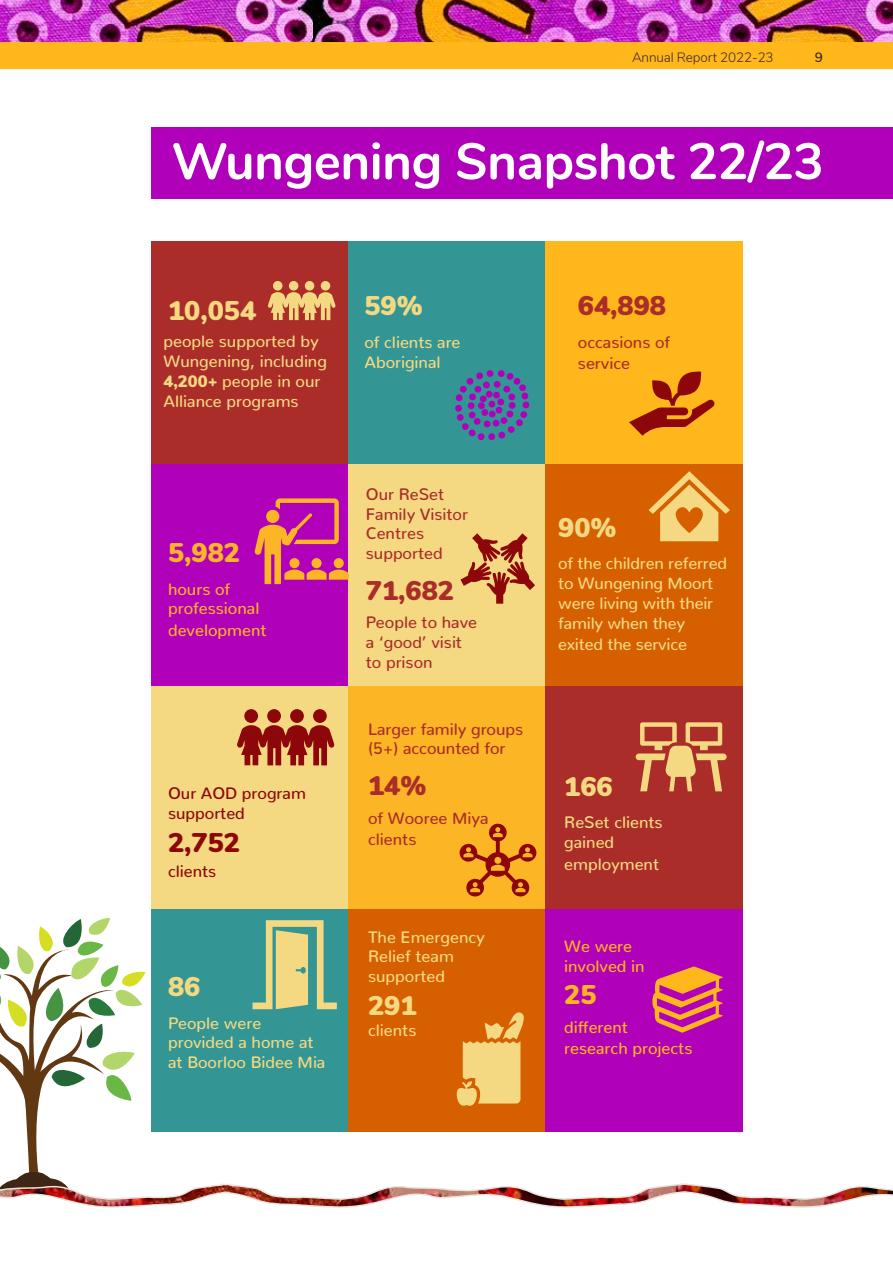
<style>
.page{position:relative;width:893px;height:1263px;background:#fff}
.page>*{position:absolute;margin:0;border:0;box-sizing:border-box;transform-origin:0 0}
.t1{font:700 51px "Nunito";letter-spacing:-.01em;color:#fff}
.t2{font:900 27px "Nunito";color:#f5d982}
.t3{font:900 27px "Nunito";color:#aa2d29}
.t4{font:900 27px "Nunito";color:#ab2d29}
.t5{font:900 27px "Nunito";color:#fcb524}
.t6{font:900 27px "Nunito";color:#8d070a}
.t7{font:900 27px "Nunito";color:#ffb71b}
.t8{font:500 16.5px/19.8px "Nunito";color:#f5d982}
.t9{font:500 16.5px/21.6px "Nunito";color:#aa2d29}
.t10{font:500 16.5px/19.8px "Nunito";color:#ab2d29}
.t11{font:500 16.5px/19.8px "Nunito";color:#ffb71b}
.t12{font:500 16.5px/19.8px "Nunito";color:#fcb524}
.t13{font:500 16.5px/19.8px "Nunito";color:#8d070a}
.t14{font:300 13.5px "Nunito";letter-spacing:-.01em;color:#3e2b2f}
.t15{font:600 13.5px "Nunito";color:#3e2b2f}
.s1{font-weight:900}
</style>
<div class="page">
<img style="left:0;top:1183px;width:893px;height:25px">
<img style="left:0;top:0;width:314px;height:42px">
<img style="left:314px;top:0;width:579px;height:42px">
<div style="left:0;top:42px;width:893px;height:27px;background:#ffb71b"></div>
<svg style="left:0;top:918px;width:145px;height:274px"></svg>
<div style="left:152px;top:128px;width:741px;height:71px;background:#b000ba"></div>
<div style="left:152px;top:242px;width:197px;height:222px;background:#aa2d29"></div>
<div style="left:349px;top:242px;width:197px;height:222px;background:#339694"></div>
<div style="left:546px;top:242px;width:197px;height:222px;background:#ffb71b"></div>
<div style="left:152px;top:464px;width:197px;height:222px;background:#b000ba"></div>
<div style="left:349px;top:464px;width:197px;height:222px;background:#f5d982"></div>
<div style="left:546px;top:464px;width:197px;height:222px;background:#d65f00"></div>
<div style="left:152px;top:686px;width:197px;height:223px;background:#f5d982"></div>
<div style="left:349px;top:686px;width:197px;height:223px;background:#fcb524"></div>
<div style="left:546px;top:686px;width:197px;height:223px;background:#aa2d29"></div>
<div style="left:152px;top:909px;width:197px;height:222px;background:#339694"></div>
<div style="left:349px;top:909px;width:197px;height:222px;background:#d65f00"></div>
<div style="left:546px;top:909px;width:197px;height:222px;background:#b000ba"></div>
<div style="left:321px;top:281px;width:9px;height:10px;background:#f5d982;border-radius:50%"></div>
<svg style="left:268px;top:292px;width:68px;height:28px"></svg>
<div style="left:273px;top:281px;width:9px;height:10px;background:#f5d982;border-radius:50%"></div>
<div style="left:305px;top:281px;width:9px;height:10px;background:#f5d982;border-radius:50%"></div>
<div style="left:289px;top:281px;width:9px;height:10px;background:#f5d982;border-radius:50%"></div>
<div style="left:313px;top:709px;width:14px;height:14px;background:#8d070a;border-radius:50%"></div>
<svg style="left:237px;top:725px;width:98px;height:40px"></svg>
<div style="left:244px;top:709px;width:14px;height:14px;background:#8d070a;border-radius:50%"></div>
<div style="left:290px;top:709px;width:14px;height:14px;background:#8d070a;border-radius:50%"></div>
<div style="left:267px;top:709px;width:14px;height:14px;background:#8d070a;border-radius:50%"></div>
<div style="left:476px;top:372px;width:7px;height:7px;background:#b000ba;border-radius:50%"></div>
<div style="left:487px;top:370px;width:6px;height:7px;background:#b000ba;border-radius:50%"></div>
<div style="left:498px;top:370px;width:7px;height:7px;background:#b000ba;border-radius:50%"></div>
<div style="left:507px;top:373px;width:7px;height:7px;background:#b000ba;border-radius:50%"></div>
<div style="left:514px;top:378px;width:6px;height:7px;background:#b000ba;border-radius:50%"></div>
<div style="left:519px;top:384px;width:7px;height:7px;background:#b000ba;border-radius:50%"></div>
<div style="left:521px;top:393px;width:7px;height:6px;background:#b000ba;border-radius:50%"></div>
<svg style="left:523px;top:402px;width:6px;height:6px"></svg>
<div style="left:520px;top:411px;width:7px;height:7px;background:#b000ba;border-radius:50%"></div>
<div style="left:516px;top:419px;width:7px;height:7px;background:#b000ba;border-radius:50%"></div>
<div style="left:508px;top:426px;width:7px;height:7px;background:#b000ba;border-radius:50%"></div>
<div style="left:498px;top:432px;width:7px;height:6px;background:#b000ba;border-radius:50%"></div>
<div style="left:488px;top:433px;width:7px;height:7px;background:#b000ba;border-radius:50%"></div>
<div style="left:478px;top:433px;width:6px;height:7px;background:#b000ba;border-radius:50%"></div>
<div style="left:469px;top:429px;width:6px;height:7px;background:#b000ba;border-radius:50%"></div>
<div style="left:462px;top:423px;width:7px;height:7px;background:#b000ba;border-radius:50%"></div>
<div style="left:457px;top:414px;width:7px;height:7px;background:#b000ba;border-radius:50%"></div>
<div style="left:455px;top:405px;width:7px;height:7px;background:#b000ba;border-radius:50%"></div>
<div style="left:456px;top:394px;width:7px;height:7px;background:#b000ba;border-radius:50%"></div>
<div style="left:460px;top:386px;width:7px;height:7px;background:#b000ba;border-radius:50%"></div>
<div style="left:467px;top:378px;width:6px;height:7px;background:#b000ba;border-radius:50%"></div>
<div style="left:475px;top:386px;width:6px;height:7px;background:#b000ba;border-radius:50%"></div>
<div style="left:483px;top:382px;width:7px;height:6px;background:#b000ba;border-radius:50%"></div>
<div style="left:494px;top:381px;width:6px;height:7px;background:#b000ba;border-radius:50%"></div>
<div style="left:503px;top:386px;width:7px;height:7px;background:#b000ba;border-radius:50%"></div>
<div style="left:508px;top:393px;width:7px;height:7px;background:#b000ba;border-radius:50%"></div>
<div style="left:509px;top:402px;width:7px;height:7px;background:#b000ba;border-radius:50%"></div>
<div style="left:506px;top:411px;width:7px;height:6px;background:#b000ba;border-radius:50%"></div>
<div style="left:500px;top:417px;width:7px;height:7px;background:#b000ba;border-radius:50%"></div>
<div style="left:493px;top:420px;width:6px;height:7px;background:#b000ba;border-radius:50%"></div>
<svg style="left:484px;top:421px;width:6px;height:6px"></svg>
<div style="left:474px;top:418px;width:7px;height:7px;background:#b000ba;border-radius:50%"></div>
<svg style="left:469px;top:412px;width:6px;height:6px"></svg>
<div style="left:468px;top:402px;width:7px;height:7px;background:#b000ba;border-radius:50%"></div>
<div style="left:469px;top:393px;width:7px;height:7px;background:#b000ba;border-radius:50%"></div>
<div style="left:486px;top:391px;width:7px;height:7px;background:#b000ba;border-radius:50%"></div>
<div style="left:493px;top:392px;width:7px;height:6px;background:#b000ba;border-radius:50%"></div>
<div style="left:497px;top:399px;width:7px;height:6px;background:#b000ba;border-radius:50%"></div>
<svg style="left:496px;top:407px;width:6px;height:6px"></svg>
<div style="left:489px;top:411px;width:7px;height:6px;background:#b000ba;border-radius:50%"></div>
<div style="left:481px;top:409px;width:7px;height:7px;background:#b000ba;border-radius:50%"></div>
<div style="left:478px;top:402px;width:7px;height:7px;background:#b000ba;border-radius:50%"></div>
<div style="left:480px;top:395px;width:7px;height:7px;background:#b000ba;border-radius:50%"></div>
<div style="left:488px;top:401px;width:7px;height:6px;background:#b000ba;border-radius:50%"></div>
<svg style="left:629px;top:371px;width:85px;height:65px"></svg>
<svg style="left:255px;top:498px;width:94px;height:86px"></svg>
<svg style="left:460px;top:533px;width:75px;height:71px"></svg>
<svg style="left:648px;top:471px;width:82px;height:70px"></svg>
<svg style="left:459px;top:823px;width:77px;height:74px"></svg>
<svg style="left:636px;top:722px;width:91px;height:69px"></svg>
<svg style="left:253px;top:920px;width:84px;height:89px"></svg>
<svg style="left:456px;top:1012px;width:68px;height:94px"></svg>
<svg style="left:652px;top:966px;width:71px;height:67px"></svg>
<p class="t14" style="left:632px;top:47px;width:143px">Annual Report 2022-23</p>
<p class="t15" style="left:815px;top:47px;width:10px">9</p>
<h1 class="t1" style="left:172px;top:124px;width:654px">Wungening Snapshot 22/23</h1>
<h2 class="t2" style="left:168px;top:291px;width:90px">10,054</h2>
<p class="t8" style="left:164px;top:330px;width:165px">people supported by<br>Wungening, including<br><span class="s1">4,200+</span> people in our<br>Alliance programs</p>
<h2 class="t5" style="left:168px;top:533px;width:74px">5,982</h2>
<p class="t12" style="left:168px;top:577px;width:93px">hours of professional</p>
<p class="t12" style="left:168px;top:618px;width:100px">development</p>
<p class="t13" style="left:168px;top:782px;width:139px">Our AOD program supported</p>
<h2 class="t6" style="left:168px;top:822px;width:74px">2,752</h2>
<p class="t13" style="left:168px;top:860px;width:50px">clients</p>
<h2 class="t2" style="left:168px;top:967px;width:34px">86</h2>
<p class="t8" style="left:168px;top:1011px;width:159px">People were provided a home at at Boorloo Bidee Mia</p>
<h2 class="t2" style="left:364px;top:286px;width:60px">59%</h2>
<p class="t8" style="left:364px;top:330px;width:98px">of clients are<br>Aboriginal</p>
<h2 class="t3" style="left:578px;top:286px;width:90px">64,898</h2>
<p class="t9" style="left:578px;top:329px;width:94px">occasions of service</p>
<p class="t10" style="left:366px;top:482px;width:104px">Our ReSet<br>Family Visitor<br>Centres supported</p>
<h2 class="t4" style="left:366px;top:571px;width:90px">71,682</h2>
<p class="t10" style="left:366px;top:611px;width:113px">People to have a ‘good’ visit to prison</p>
<p class="t9" style="left:368px;top:717px;width:157px;line-height:19.8px">Larger family groups (5+) accounted for</p>
<h2 class="t3" style="left:368px;top:766px;width:60px">14%</h2>
<p class="t9" style="left:368px;top:805px;width:122px">of Wooree Miya clients</p>
<p class="t8" style="left:368px;top:925px;width:118px">The Emergency<br>Relief team supported</p>
<h2 class="t2" style="left:368px;top:985px;width:50px">291</h2>
<p class="t8" style="left:368px;top:1019px;width:50px">clients</p>
<h2 class="t2" style="left:558px;top:507px;width:60px">90%</h2>
<p class="t8" style="left:558px;top:552px;width:170px">of the children referred to Wungening Moort were living with their family when they</p>
<p class="t8" style="left:558px;top:633px;width:130px">exited the service</p>
<h2 class="t2" style="left:564px;top:766px;width:50px">166</h2>
<p class="t8" style="left:564px;top:811px;width:100px">ReSet clients gained</p>
<p class="t8" style="left:564px;top:852px;width:96px">employment</p>
<p class="t11" style="left:564px;top:935px;width:82px">We were involved in</p>
<h2 class="t7" style="left:564px;top:975px;width:34px">25</h2>
<p class="t11" style="left:564px;top:1014px;width:130px;line-height:21.6px">different research projects</p>
</div>
